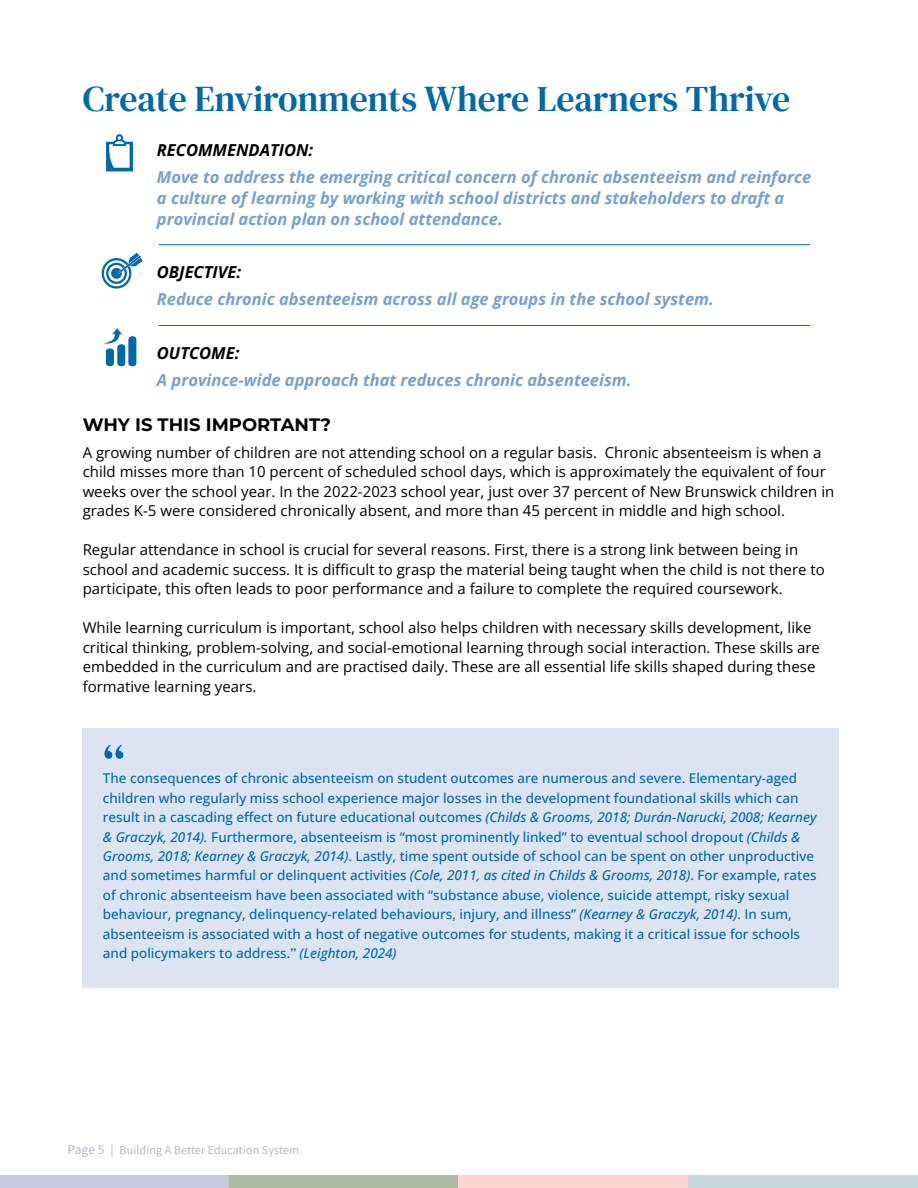
<style>
.page{position:relative;width:918px;height:1188px;background:#fff}
.page>*{position:absolute;margin:0;border:0;box-sizing:border-box;transform-origin:0 0}
.t1{font:52.5px "DM Serif Text";color:#0069aa}
.t2{font:36px "DM Serif Text";color:#0069aa}
.t3{font:700 18px "Montserrat";color:#000}
.t4{font:italic 700 16.5px/21px "Open Sans";color:#75a1ce}
.t5{font:italic 700 16.5px "Open Sans";color:#000}
.t6{font:15px/19.5px "Open Sans";color:#000}
.t7{font:500 13.5px/19.5px "Open Sans";color:#0069aa}
.t8{font:12px "Source Sans Variable";letter-spacing:.01em;color:#b5b8c0}
.s1{font-style:italic}
.s2{font-family:"DM Serif Text";font-weight:400}
.s3{font-size:13.5px}
</style>
<div class="page">
<div style="left:0;top:1175px;width:229px;height:13px;background:#c8c9dd"></div>
<div style="left:229px;top:1175px;width:230px;height:13px;background:#aebba1"></div>
<div style="left:459px;top:1175px;width:229px;height:13px;background:#fcd5d0"></div>
<div style="left:688px;top:1175px;width:230px;height:13px;background:#c8dadc"></div>
<hr style="left:159px;top:244px;width:651px;height:1px;background:#0069aa">
<hr style="left:159px;top:325px;width:651px;height:1px;background:#0069aa">
<svg style="left:106px;top:134px;width:27px;height:37px"></svg>
<svg style="left:102px;top:258px;width:29px;height:31px"></svg>
<svg style="left:104px;top:253px;width:39px;height:33px"></svg>
<div style="left:128px;top:336px;width:8px;height:30px;background:#0069aa;border-radius:4px"></div>
<div style="left:117px;top:344px;width:8px;height:22px;background:#0069aa;border-radius:4px"></div>
<svg style="left:104px;top:328px;width:18px;height:38px"></svg>
<div style="left:83px;top:728px;width:756px;height:259px;background:#dce4f1"></div>
<h2 class="t2" style="left:83px;top:78px;width:709px">Create Environments Where Learners Thrive</h2>
<p class="t5" style="left:157px;top:139px;width:158px">RECOMMENDATION:</p>
<p class="t4" style="left:157px;top:166px;width:656px">Move to address the emerging critical concern of chronic absenteeism and reinforce a culture of learning by working with school districts and stakeholders to draft a provincial action plan on school attendance.</p>
<p class="t5" style="left:157px;top:260px;width:86px">OBJECTIVE:</p>
<p class="t4" style="left:157px;top:288px;width:558px">Reduce chronic absenteeism across all age groups in the school system.</p>
<p class="t5" style="left:157px;top:341px;width:84px">OUTCOME:</p>
<p class="t4" style="left:157px;top:369px;width:476px">A province-wide approach that reduces chronic absenteeism.</p>
<p class="t3" style="left:83px;top:412px;width:250px">WHY IS THIS IMPORTANT?</p>
<p class="t6" style="left:83px;top:442px;width:753px">A growing number of children are not attending school on a regular basis. Chronic absenteeism is when a child misses more than 10 percent of scheduled school days, which is approximately the equivalent of four weeks over the school year. In the 2022-2023 school year, just over 37 percent of New Brunswick children in grades K-5 were considered chronically absent, and more than 45 percent in middle and high school.</p>
<p class="t6" style="left:83px;top:540px;width:744px">Regular attendance in school is crucial for several reasons. First, there is a strong link between being in school and academic success. It is difficult to grasp the material being taught when the child is not there to participate, this often leads to poor performance and a failure to complete the required coursework.</p>
<p class="t6" style="left:83px;top:618px;width:739px">While learning curriculum is important, school also helps children with necessary skills development, like critical thinking, problem-solving, and social-emotional learning through social interaction. These skills are embedded in the curriculum and are practised daily. These are all essential life skills shaped during these formative learning years.</p>
<h1 class="t1" style="left:103px;top:735px;width:24px">“</h1>
<p class="t7" style="left:103px;top:768px;width:715px">The consequences of chronic absenteeism on student outcomes are numerous and severe. Elementary-aged children who regularly miss school experience major losses in the development foundational skills which can result in a cascading effect on future educational outcomes <span class="s1">(Childs &amp; Grooms, 2018; Durán-Narucki, 2008; Kearney &amp; Graczyk, 2014).</span> Furthermore, absenteeism is “most prominently linked” to eventual school dropout <span class="s1">(Childs &amp; Grooms, 2018; Kearney &amp; Graczyk, 2014)</span>. Lastly, time spent outside of school can be spent on other unproductive and sometimes harmful or delinquent activities <span class="s1">(Cole, 2011, as cited in Childs &amp; Grooms, 2018)</span>. For example, rates of chronic absenteeism have been associated with “substance abuse, violence, suicide attempt, risky sexual behaviour, pregnancy, delinquency-related behaviours, injury, and illness” <span class="s1">(Kearney &amp; Graczyk, 2014)</span>. In sum, absenteeism is associated with a host of negative outcomes for students, making it a critical issue for schools and policymakers to address.<span class="s2">”</span> <span class="s1">(Leighton, 2024)</span></p>
<p class="t8" style="left:68px;top:1142px;width:233px"><span class="s3">Page 5 |</span> Building A Better Education System</p>
</div>
